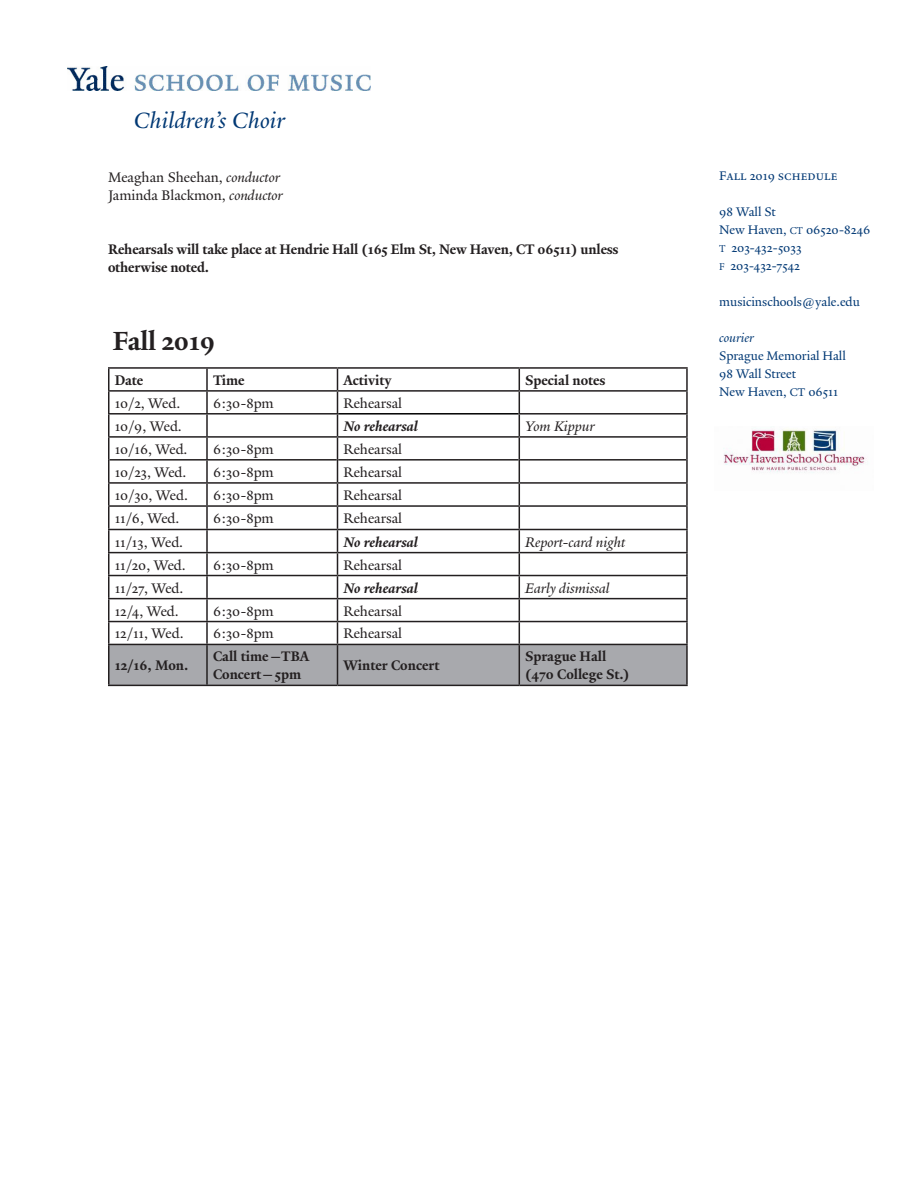
<style>
.page{position:relative;width:918px;height:1188px;background:#fff}
.page>*{position:absolute;margin:0;border:0;box-sizing:border-box;transform-origin:0 0}
.t1{font:700 28.5px "Yale Design";letter-spacing:-.01em;color:#231f20}
.t2{font:italic 24px "Yale Design";letter-spacing:.01em;color:#013874}
.t3{font:15px "Yale Design";color:#231f20}
.t4{font:700 15px/18px "Yale Design";letter-spacing:-.005em;color:#231f20}
.t5{font:italic 15px "Yale Design";color:#231f20}
.t6{font:italic 700 15px "Yale Design";color:#231f20}
.t7{font:13.5px/18px "Yale Design";color:#013874}
.t8{font:13.5px "Yale Design Small Cap";color:#013874}
.t9{font:italic 13.5px "Yale Design";color:#013874}
.s1{font-style:italic}
.s2{font-family:"Minion Pro";font-size:10.5px}
.s3{font-size:12px}
</style>
<div class="page">
<img style="left:68px;top:66px;width:302px;height:25px">
<hr style="left:108px;top:367px;width:99px;height:2px;background:#231f20">
<hr style="left:108px;top:369px;width:2px;height:21px;background:#231f20">
<hr style="left:207px;top:367px;width:131px;height:2px;background:#231f20">
<hr style="left:338px;top:367px;width:181px;height:2px;background:#231f20">
<hr style="left:519px;top:367px;width:169px;height:2px;background:#231f20">
<hr style="left:686px;top:369px;width:2px;height:21px;background:#231f20">
<hr style="left:108px;top:390px;width:99px;height:2px;background:#231f20">
<hr style="left:108px;top:392px;width:2px;height:21px;background:#231f20">
<hr style="left:519px;top:390px;width:169px;height:2px;background:#231f20">
<hr style="left:686px;top:392px;width:2px;height:21px;background:#231f20">
<hr style="left:108px;top:413px;width:99px;height:2px;background:#231f20">
<hr style="left:108px;top:415px;width:2px;height:21px;background:#231f20">
<hr style="left:519px;top:413px;width:169px;height:2px;background:#231f20">
<hr style="left:686px;top:415px;width:2px;height:21px;background:#231f20">
<hr style="left:108px;top:436px;width:99px;height:2px;background:#231f20">
<hr style="left:108px;top:438px;width:2px;height:22px;background:#231f20">
<hr style="left:519px;top:436px;width:169px;height:2px;background:#231f20">
<hr style="left:686px;top:438px;width:2px;height:22px;background:#231f20">
<hr style="left:108px;top:460px;width:2px;height:22px;background:#231f20">
<hr style="left:686px;top:460px;width:2px;height:22px;background:#231f20">
<hr style="left:108px;top:482px;width:99px;height:2px;background:#231f20">
<hr style="left:108px;top:484px;width:2px;height:21px;background:#231f20">
<hr style="left:519px;top:482px;width:169px;height:2px;background:#231f20">
<hr style="left:686px;top:484px;width:2px;height:21px;background:#231f20">
<hr style="left:108px;top:505px;width:99px;height:2px;background:#231f20">
<hr style="left:108px;top:507px;width:2px;height:22px;background:#231f20">
<hr style="left:519px;top:505px;width:169px;height:2px;background:#231f20">
<hr style="left:686px;top:507px;width:2px;height:22px;background:#231f20">
<hr style="left:108px;top:529px;width:99px;height:1px;background:#231f20">
<hr style="left:108px;top:530px;width:2px;height:22px;background:#231f20">
<hr style="left:519px;top:529px;width:169px;height:1px;background:#231f20">
<hr style="left:686px;top:530px;width:2px;height:22px;background:#231f20">
<hr style="left:108px;top:552px;width:99px;height:1px;background:#231f20">
<hr style="left:108px;top:553px;width:2px;height:22px;background:#231f20">
<hr style="left:519px;top:552px;width:169px;height:1px;background:#231f20">
<hr style="left:686px;top:553px;width:2px;height:22px;background:#231f20">
<hr style="left:108px;top:575px;width:99px;height:1px;background:#231f20">
<hr style="left:108px;top:576px;width:2px;height:22px;background:#231f20">
<hr style="left:519px;top:575px;width:169px;height:1px;background:#231f20">
<hr style="left:686px;top:576px;width:2px;height:22px;background:#231f20">
<hr style="left:108px;top:598px;width:99px;height:1px;background:#231f20">
<hr style="left:108px;top:599px;width:2px;height:22px;background:#231f20">
<hr style="left:519px;top:598px;width:169px;height:1px;background:#231f20">
<hr style="left:686px;top:599px;width:2px;height:22px;background:#231f20">
<hr style="left:108px;top:621px;width:99px;height:1px;background:#231f20">
<hr style="left:108px;top:622px;width:2px;height:22px;background:#231f20">
<hr style="left:519px;top:621px;width:169px;height:1px;background:#231f20">
<svg style="left:109px;top:369px;width:578px;height:316px"></svg>
<hr style="left:686px;top:622px;width:2px;height:22px;background:#231f20">
<hr style="left:108px;top:644px;width:99px;height:1px;background:#231f20">
<hr style="left:108px;top:645px;width:2px;height:40px;background:#231f20">
<hr style="left:207px;top:644px;width:131px;height:1px;background:#231f20">
<hr style="left:206px;top:645px;width:2px;height:40px;background:#231f20">
<hr style="left:338px;top:644px;width:181px;height:1px;background:#231f20">
<hr style="left:337px;top:645px;width:1px;height:40px;background:#231f20">
<hr style="left:519px;top:644px;width:169px;height:1px;background:#231f20">
<hr style="left:519px;top:645px;width:1px;height:40px;background:#231f20">
<hr style="left:686px;top:645px;width:2px;height:40px;background:#231f20">
<hr style="left:108px;top:685px;width:99px;height:1px;background:#231f20">
<hr style="left:207px;top:685px;width:131px;height:1px;background:#231f20">
<hr style="left:338px;top:685px;width:181px;height:1px;background:#231f20">
<hr style="left:519px;top:685px;width:169px;height:1px;background:#231f20">
<hr style="left:338px;top:413px;width:181px;height:2px;background:#000">
<hr style="left:110px;top:459px;width:97px;height:2px;background:#231f20">
<hr style="left:207px;top:459px;width:130px;height:2px;background:#231f20">
<hr style="left:520px;top:459px;width:166px;height:2px;background:#231f20">
<hr style="left:338px;top:459px;width:181px;height:2px;background:#231f20">
<img style="left:723px;top:429px;width:144px;height:44px">
<p class="t2" style="left:134px;top:106px;width:153px">Children’s Choir</p>
<p class="t3" style="left:108px;top:168px;width:174px">Meaghan Sheehan, <span class="s1">conductor</span></p>
<p class="t3" style="left:108px;top:186px;width:176px">Jaminda Blackmon, <span class="s1">conductor</span></p>
<p class="t4" style="left:108px;top:240px;width:512px">Rehearsals will take place at Hendrie Hall (165 Elm St, New Haven, CT 06511) unless otherwise noted.</p>
<p class="t1" style="left:113px;top:324px;width:104px">Fall 2019</p>
<p class="t4" style="left:115px;top:371px;width:30px">Date</p>
<p class="t4" style="left:213px;top:371px;width:33px">Time</p>
<p class="t4" style="left:344px;top:371px;width:49px">Activity</p>
<p class="t4" style="left:525px;top:371px;width:82px">Special notes</p>
<p class="t3" style="left:115px;top:394px;width:67px">10/2, Wed.</p>
<p class="t3" style="left:213px;top:394px;width:62px">6:30-8pm</p>
<p class="t3" style="left:344px;top:394px;width:60px">Rehearsal</p>
<p class="t3" style="left:115px;top:417px;width:69px">10/9, Wed.</p>
<p class="t6" style="left:344px;top:417px;width:76px">No rehearsal</p>
<p class="t5" style="left:525px;top:417px;width:71px">Yom Kippur</p>
<p class="t3" style="left:115px;top:440px;width:74px">10/16, Wed.</p>
<p class="t3" style="left:213px;top:440px;width:62px">6:30-8pm</p>
<p class="t3" style="left:344px;top:440px;width:60px">Rehearsal</p>
<p class="t3" style="left:115px;top:463px;width:73px">10/23, Wed.</p>
<p class="t3" style="left:213px;top:463px;width:62px">6:30-8pm</p>
<p class="t3" style="left:344px;top:463px;width:60px">Rehearsal</p>
<p class="t3" style="left:115px;top:486px;width:75px">10/30, Wed.</p>
<p class="t3" style="left:213px;top:486px;width:62px">6:30-8pm</p>
<p class="t3" style="left:344px;top:486px;width:60px">Rehearsal</p>
<p class="t3" style="left:115px;top:509px;width:66px">11/6, Wed.</p>
<p class="t3" style="left:213px;top:509px;width:62px">6:30-8pm</p>
<p class="t3" style="left:344px;top:509px;width:60px">Rehearsal</p>
<p class="t3" style="left:115px;top:533px;width:70px">11/13, Wed.</p>
<p class="t6" style="left:344px;top:533px;width:76px">No rehearsal</p>
<p class="t5" style="left:525px;top:533px;width:101px">Report-card night</p>
<p class="t3" style="left:115px;top:556px;width:73px">11/20, Wed.</p>
<p class="t3" style="left:213px;top:556px;width:62px">6:30-8pm</p>
<p class="t3" style="left:344px;top:556px;width:60px">Rehearsal</p>
<p class="t3" style="left:115px;top:579px;width:70px">11/27, Wed.</p>
<p class="t6" style="left:344px;top:579px;width:76px">No rehearsal</p>
<p class="t5" style="left:525px;top:579px;width:86px">Early dismissal</p>
<p class="t3" style="left:115px;top:602px;width:66px">12/4, Wed.</p>
<p class="t3" style="left:213px;top:602px;width:62px">6:30-8pm</p>
<p class="t3" style="left:344px;top:602px;width:60px">Rehearsal</p>
<p class="t3" style="left:115px;top:625px;width:70px">12/11, Wed.</p>
<p class="t3" style="left:213px;top:625px;width:62px">6:30-8pm</p>
<p class="t3" style="left:344px;top:625px;width:60px">Rehearsal</p>
<p class="t4" style="left:115px;top:657px;width:75px">12/16, Mon.</p>
<p class="t4" style="left:213px;top:648px;width:98px">Call time—TBA</p>
<p class="t4" style="left:213px;top:666px;width:90px">Concert—5pm</p>
<p class="t4" style="left:525px;top:648px;width:82px">Sprague Hall</p>
<p class="t4" style="left:525px;top:666px;width:106px">(470 College St.)</p>
<p class="t4" style="left:344px;top:657px;width:97px">Winter Concert</p>
<p class="t8" style="left:719px;top:168px;width:120px">Fall 2019 schedule</p>
<p class="t7" style="left:719px;top:203px;width:58px">98 Wall St</p>
<p class="t7" style="left:719px;top:221px;width:153px">New Haven, <span class="s2">CT</span> 06520-8246</p>
<p class="t7" style="left:719px;top:239px;width:84px"><span class="s2">T</span> 203-432-5033<br><span class="s2">F</span> 203-432-7542</p>
<p class="t7" style="left:719px;top:293px;width:142px">musicinschools@yale.edu</p>
<p class="t9" style="left:719px;top:330px;width:36px">courier</p>
<p class="t7" style="left:719px;top:347px;width:128px">Sprague Memorial Hall</p>
<p class="t7" style="left:719px;top:365px;width:78px">98 Wall Street</p>
<p class="t7" style="left:719px;top:383px;width:120px">New Haven, <span class="s3">CT</span> 06511</p>
</div>
